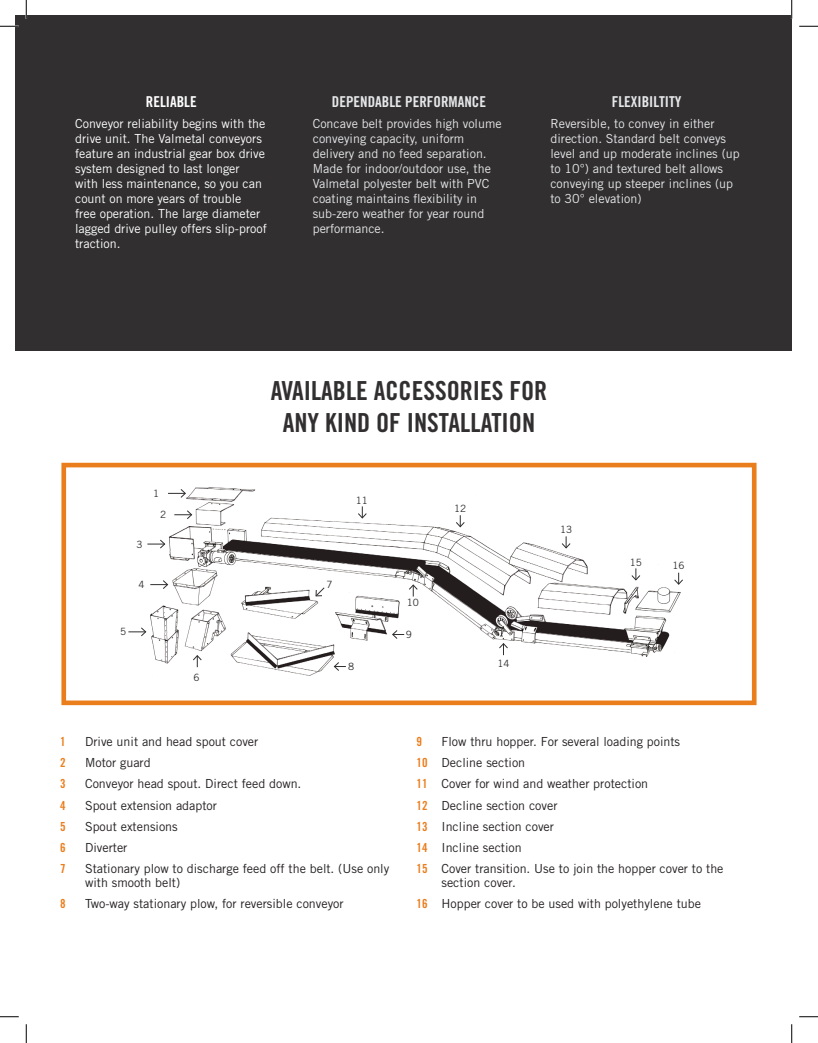
<style>
.page{position:relative;width:818px;height:1043px;background:#fff}
.page>*{position:absolute;margin:0;border:0;box-sizing:border-box;transform-origin:0 0}
.t1{font:26.25px/31.5px "Trade Gothic LT Std Bd Cn 20";color:#312f30;text-align:center}
.t2{font:15px "Trade Gothic LT Std Bd Cn 20";color:#e6e7e9}
.t3{font:15px "Trade Gothic LT Std Bd Cn 20";color:#fff}
.t4{font:12.5px/21.2px "Trade Gothic LT Std";color:#231f20}
.t5{font:12.5px/15px "Trade Gothic LT Std";color:#e6e7e9}
.t6{font:12.5px/15px "Trade Gothic LT Std";color:#fff}
.t7{font:12.5px "Trade Gothic LT Std Bd Cn 20";color:#ea7e1d}
.t8{font:10px "Trade Gothic LT Std";color:#312f30}
.s1{font-family:"Trade Gothic LT Std Bd Cn 20";color:#ea7e1d}
</style>
<div class="page">
<img style="left:141px;top:487px;width:540px;height:189px">
<div style="left:61px;top:463px;width:695px;height:242px;border:5px solid #ea7e1d"></div>
<svg style="left:168px;top:488px;width:18px;height:10px"></svg>
<svg style="left:174px;top:510px;width:18px;height:9px"></svg>
<svg style="left:147px;top:539px;width:18px;height:10px"></svg>
<svg style="left:150px;top:579px;width:18px;height:10px"></svg>
<svg style="left:128px;top:627px;width:18px;height:9px"></svg>
<svg style="left:192px;top:654px;width:10px;height:13px"></svg>
<svg style="left:333px;top:661px;width:13px;height:10px"></svg>
<svg style="left:392px;top:629px;width:12px;height:10px"></svg>
<svg style="left:408px;top:584px;width:10px;height:12px"></svg>
<svg style="left:498px;top:642px;width:10px;height:13px"></svg>
<svg style="left:357px;top:506px;width:10px;height:13px"></svg>
<svg style="left:455px;top:515px;width:10px;height:12px"></svg>
<svg style="left:561px;top:536px;width:10px;height:13px"></svg>
<svg style="left:631px;top:568px;width:9px;height:13px"></svg>
<svg style="left:673px;top:572px;width:10px;height:13px"></svg>
<svg style="left:315px;top:587px;width:10px;height:10px"></svg>
<div style="left:15px;top:15px;width:776px;height:335px;background:#312f30"></div>
<svg style="left:0;top:25px;width:19px;height:2px"></svg>
<svg style="left:799px;top:25px;width:19px;height:2px"></svg>
<svg style="left:0;top:1016px;width:19px;height:1px"></svg>
<svg style="left:799px;top:1016px;width:19px;height:1px"></svg>
<svg style="left:25px;top:0;width:2px;height:19px"></svg>
<svg style="left:25px;top:1024px;width:2px;height:18px"></svg>
<svg style="left:791px;top:0;width:1px;height:19px"></svg>
<svg style="left:791px;top:1024px;width:1px;height:18px"></svg>
<p class="t3" style="left:146px;top:93px;width:52px">RELIABLE</p>
<p class="t6" style="left:75px;top:116px;width:193px">Conveyor reliability begins with the drive unit. The Valmetal conveyors feature an industrial gear box drive system designed to last longer<br>with less maintenance, so you can count on more years of trouble<br>free operation. The large diameter lagged drive pulley offers slip-proof traction.</p>
<p class="t2" style="left:332px;top:93px;width:156px">DEPENDABLE PERFORMANCE</p>
<p class="t5" style="left:313px;top:116px;width:190px">Concave belt provides high volume conveying capacity, uniform delivery and no feed separation.<br>Made for indoor/outdoor use, the<br>Valmetal polyester belt with PVC coating maintains flexibility in sub-zero weather for year round performance.</p>
<p class="t2" style="left:611px;top:93px;width:71px">FLEXIBILTITY</p>
<p class="t5" style="left:550px;top:116px;width:191px">Reversible, to convey in either direction. Standard belt conveys level and up moderate inclines (up to 10°) and textured belt allows conveying up steeper inclines (up to 30° elevation)</p>
<p class="t8" style="left:136px;top:538px;width:8px">3</p>
<p class="t8" style="left:138px;top:578px;width:8px">4</p>
<p class="t8" style="left:153px;top:487px;width:8px">1</p>
<p class="t8" style="left:160px;top:509px;width:8px">2</p>
<p class="t8" style="left:120px;top:626px;width:8px">5</p>
<p class="t8" style="left:193px;top:671px;width:8px">6</p>
<h1 class="t1" style="left:271px;top:374px;width:278px">AVAILABLE ACCESSORIES FOR<br>ANY KIND OF INSTALLATION</h1>
<p class="t8" style="left:356px;top:494px;width:14px">11</p>
<p class="t8" style="left:326px;top:578px;width:8px">7</p>
<p class="t8" style="left:348px;top:660px;width:8px">8</p>
<p class="t8" style="left:407px;top:597px;width:14px">10</p>
<p class="t8" style="left:406px;top:628px;width:8px">9</p>
<p class="t8" style="left:454px;top:503px;width:14px">12</p>
<p class="t8" style="left:497px;top:657px;width:14px">14</p>
<p class="t8" style="left:560px;top:523px;width:14px">13</p>
<p class="t8" style="left:629px;top:556px;width:14px">15</p>
<p class="t8" style="left:672px;top:560px;width:14px">16</p>
<p class="t7" style="left:60px;top:733px;width:7px">1</p>
<p class="t4" style="left:85px;top:730px;width:175px">Drive unit and head spout cover</p>
<p class="t7" style="left:60px;top:755px;width:7px">2</p>
<p class="t4" style="left:85px;top:751px;width:67px">Motor guard</p>
<p class="t7" style="left:60px;top:776px;width:7px">3</p>
<p class="t4" style="left:85px;top:773px;width:218px">Conveyor head spout. Direct feed down.</p>
<p class="t7" style="left:60px;top:797px;width:7px">4</p>
<p class="t4" style="left:85px;top:794px;width:133px">Spout extension adaptor</p>
<p class="t7" style="left:60px;top:818px;width:7px">5</p>
<p class="t4" style="left:85px;top:815px;width:94px">Spout extensions</p>
<p class="t7" style="left:60px;top:840px;width:7px">6</p>
<p class="t4" style="left:85px;top:836px;width:44px">Diverter</p>
<p class="t7" style="left:60px;top:861px;width:7px">7</p>
<p class="t4" style="left:85px;top:861px;width:306px;line-height:13.8px">Stationary plow to discharge feed off the belt. (Use only with smooth belt)</p>
<p class="t7" style="left:60px;top:896px;width:7px">8</p>
<p class="t4" style="left:85px;top:893px;width:260px">Two-way stationary plow, for reversible conveyor</p>
<p class="t7" style="left:416px;top:733px;width:7px">9</p>
<p class="t4" style="left:416px;top:730px;width:308px;text-indent:25px">Flow thru hopper. For several loading points<br><span class="s1">10</span> Decline section<br><span class="s1">11</span> Cover for wind and weather protection<br><span class="s1">12</span> Decline section cover<br><span class="s1">13</span> Incline section cover<br><span class="s1">14</span> Incline section<br><span class="s1">15</span> Cover transition. Use to join the hopper cover to the</p>
<p class="t4" style="left:416px;top:871px;width:286px;text-indent:25px">section cover.<br><span class="s1">16</span> Hopper cover to be used with polyethylene tube</p>
</div>
